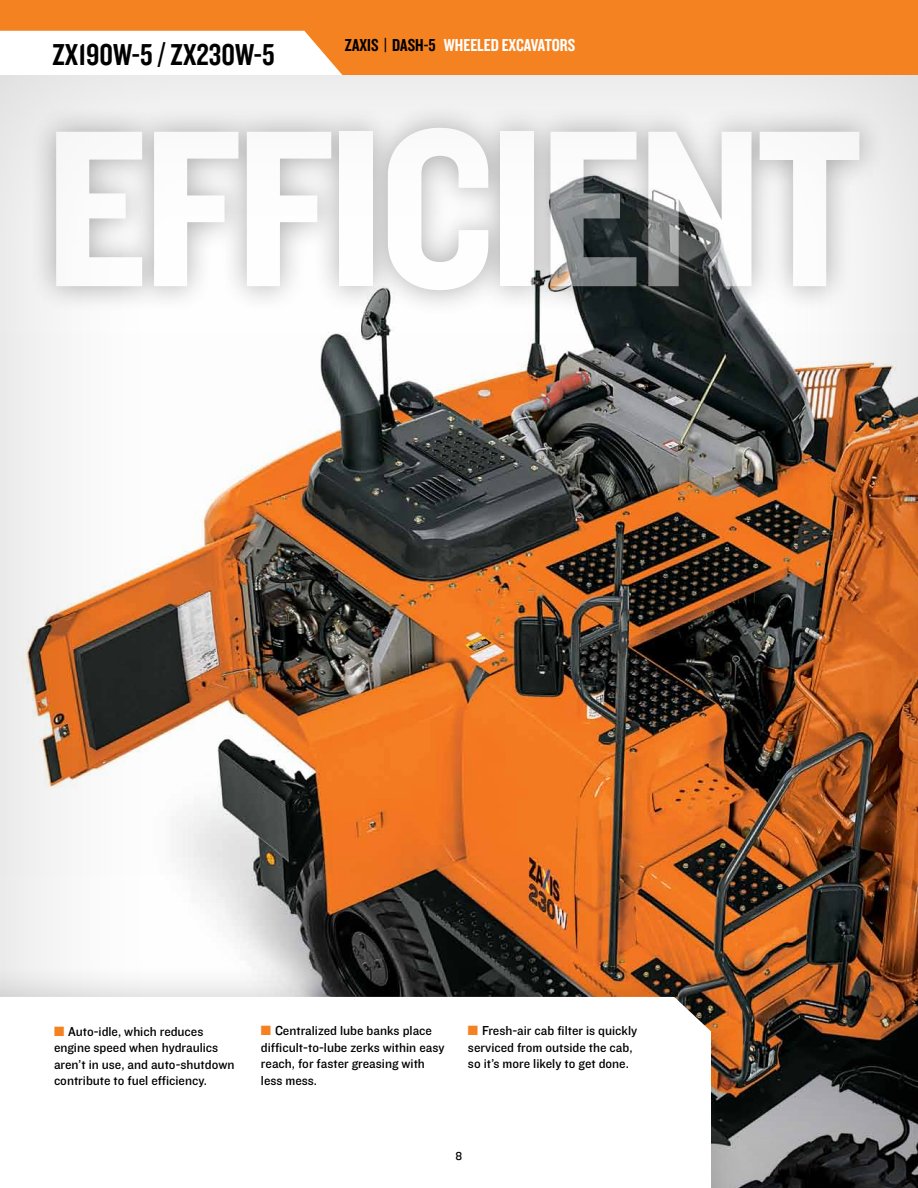
<style>
.page{position:relative;width:918px;height:1188px;background:#fff}
.page>*{position:absolute;margin:0;border:0;box-sizing:border-box;transform-origin:0 0}
.t1{font:231.9px "Knockout HTF50 Welterweight";letter-spacing:-.025em;color:#fff}
.t2{font:31.35px "Knockout HTF49 Liteweight";color:#000}
.t3{font:18px "Knockout HTF49 Liteweight";color:#fff}
.t4{font:13.5px/16.5px "Knockout HTF31 Junior Middlewt";color:#000}
.t5{font:12px "Knockout HTF31 Junior Middlewt";color:#000}
.s1{color:#000}
.s2{color:#f58220}
</style>
<div class="page">
<div style="left:0;top:74px;width:918px;height:1114px;background:#000;opacity:.17"></div>
<div style="left:28px;top:101px;width:859px;height:216px;background:#000;opacity:.75"></div>
<svg style="left:0;top:0;width:918px;height:75px;fill:#f58220"></svg>
<div style="left:0;top:962px;width:746px;height:226px;background:#000;opacity:.2"></div>
<svg style="left:0;top:997px;width:711px;height:191px"></svg>
<h2 class="t2" style="left:52px;top:39px;width:224px">ZX190W-5 / ZX230W-5</h2>
<h3 class="t3" style="left:345px;top:36px;width:230px"><span class="s1">ZAXIS | DASH-5</span> WHEELED EXCAVATORS</h3>
<h1 class="t1" style="left:45px;top:88px;width:599px">EFFICIENT</h1>
<p class="t4" style="left:54px;top:1023px;width:182px"><span class="s2">■</span> Auto-idle, which reduces engine speed when hydraulics aren’t in use, and auto-shutdown contribute to fuel efficiency.</p>
<p class="t4" style="left:261px;top:1023px;width:185px"><span class="s2">■</span> Centralized lube banks place difficult-to-lube zerks within easy reach, for faster greasing with less mess.</p>
<p class="t4" style="left:468px;top:1023px;width:171px"><span class="s2">■</span> Fresh-air cab filter is quickly serviced from outside the cab, so it’s more likely to get done.</p>
<p class="t5" style="left:456px;top:1150px;width:8px">8</p>
</div>
